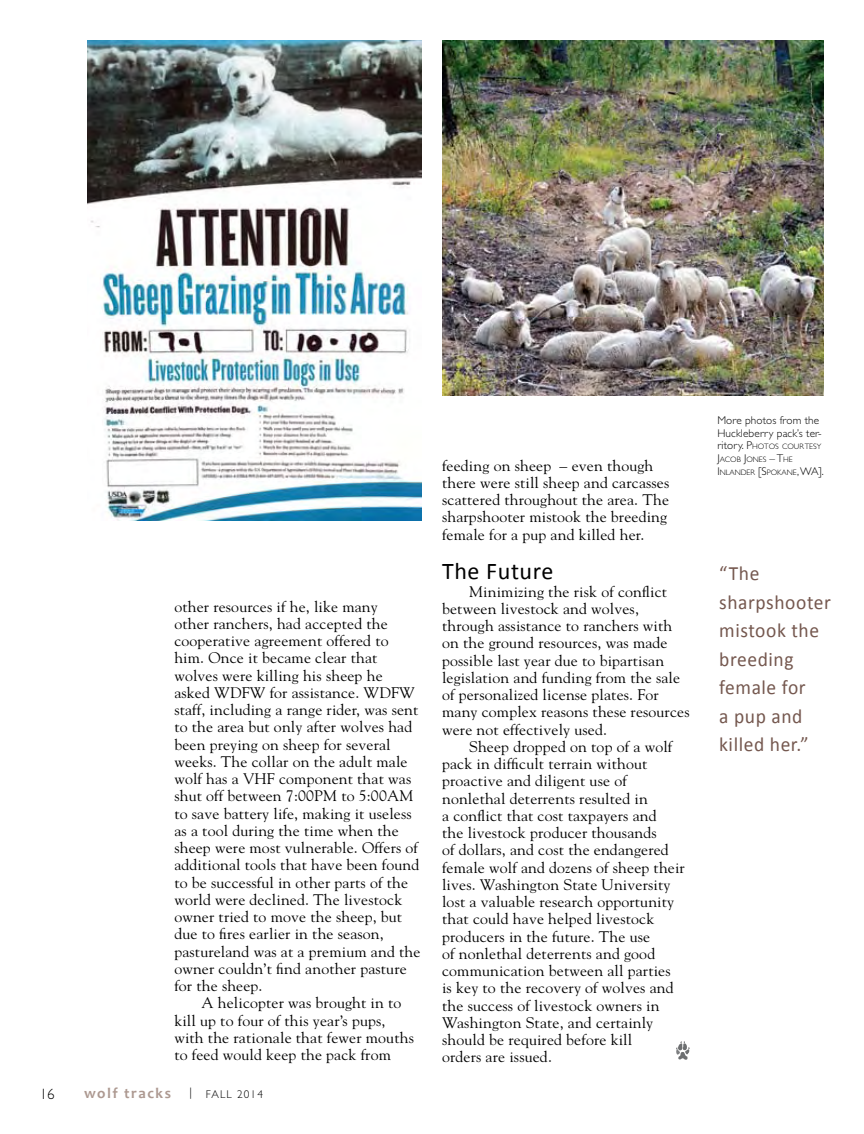
<style>
.page{position:relative;width:864px;height:1134px;background:#fff}
.page>*{position:absolute;margin:0;border:0;box-sizing:border-box;transform-origin:0 0}
.t1{font:24px "Calibri";letter-spacing:.025em;color:#000}
.t2{font:20.25px/28.5px "Calibri";letter-spacing:.03em;color:#75584f;scale:.96 1}
.t3{font:15.3px/17.2px "Goudy Std";letter-spacing:.01em;color:#000}
.t4{font:700 15px "Candara";letter-spacing:.1em;color:#ad9991}
.t5{font:300 15px "Gill Sans Std";color:#000}
.t6{font:300 11.25px/12.8px "Gill Sans Std";letter-spacing:.01em;color:#000}
.t7{font:300 11.25px "Gill Sans Std";letter-spacing:.1em;color:#000}
.t8{font:300 7.8px/12.8px "Gill Sans Std";color:#000}
.s1{font-size:11.25px}
</style>
<div class="page">
<img style="left:88px;top:40px;width:334px;height:480px">
<svg style="left:676px;top:1041px;width:14px;height:19px"></svg>
<img style="left:442px;top:41px;width:382px;height:354px">
<p class="t3" style="left:174px;top:598px;width:248px">other resources if he, like many<br>other ranchers, had accepted the cooperative agreement offered to him. Once it became clear that wolves were killing his sheep he asked WDFW for assistance. WDFW staff, including a range rider, was sent to the area but only after wolves had been preying on sheep for several weeks. The collar on the adult male wolf has a VHF component that was shut off between 7:00PM to 5:00AM to save battery life, making it useless as a tool during the time when the sheep were most vulnerable. Offers of additional tools that have been found to be successful in other parts of the world were declined. The livestock owner tried to move the sheep, but due to fires earlier in the season, pastureland was at a premium and the owner couldn’t find another pasture for the sheep.</p>
<p class="t3" style="left:174px;top:994px;width:241px;text-indent:27px">A helicopter was brought in to kill up to four of this year’s pups, with the rationale that fewer mouths to feed would keep the pack from</p>
<p class="t5" style="left:40px;top:1086px;width:16px">16</p>
<p class="t4" style="left:84px;top:1084px;width:88px">wolf tracks</p>
<p class="t7" style="left:189px;top:1088px;width:75px">| fall 2014</p>
<p class="t3" style="left:442px;top:457px;width:229px">feeding on sheep – even though there were still sheep and carcasses scattered throughout the area. The sharpshooter mistook the breeding female for a pup and killed her.</p>
<h1 class="t1" style="left:442px;top:557px;width:113px">The Future</h1>
<p class="t3" style="left:442px;top:583px;width:249px;text-indent:27px">Minimizing the risk of conflict between livestock and wolves, through assistance to ranchers with on the ground resources, was made possible last year due to bipartisan legislation and funding from the sale of personalized license plates. For many complex reasons these resources were not effectively used.</p>
<p class="t3" style="left:442px;top:738px;width:244px;text-indent:27px">Sheep dropped on top of a wolf pack in difficult terrain without proactive and diligent use of nonlethal deterrents resulted in<br>a conflict that cost taxpayers and<br>the livestock producer thousands<br>of dollars, and cost the endangered female wolf and dozens of sheep their lives. Washington State University lost a valuable research opportunity that could have helped livestock producers in the future. The use<br>of nonlethal deterrents and good communication between all parties<br>is key to the recovery of wolves and the success of livestock owners in<br>Washington State, and certainly should be required before kill<br>orders are issued.</p>
<p class="t6" style="left:717px;top:414px;width:106px">More photos from the<br>Huckleberry pack’s ter-</p>
<p class="t8" style="left:717px;top:441px;width:108px"><span class="s1">ritory.</span> <span class="s1">P</span>HOTOS COURTESY<br><span class="s1">J</span>ACOB <span class="s1">J</span>ONES <span class="s1">– T</span>HE<br><span class="s1">I</span> NLANDER <span class="s1">[S</span>POKANE<span class="s1">, WA].</span></p>
<h2 class="t2" style="left:719px;top:558px;width:118px">“The sharpshooter mistook the breeding female for<br>a pup and killed her.”</h2>
</div>
